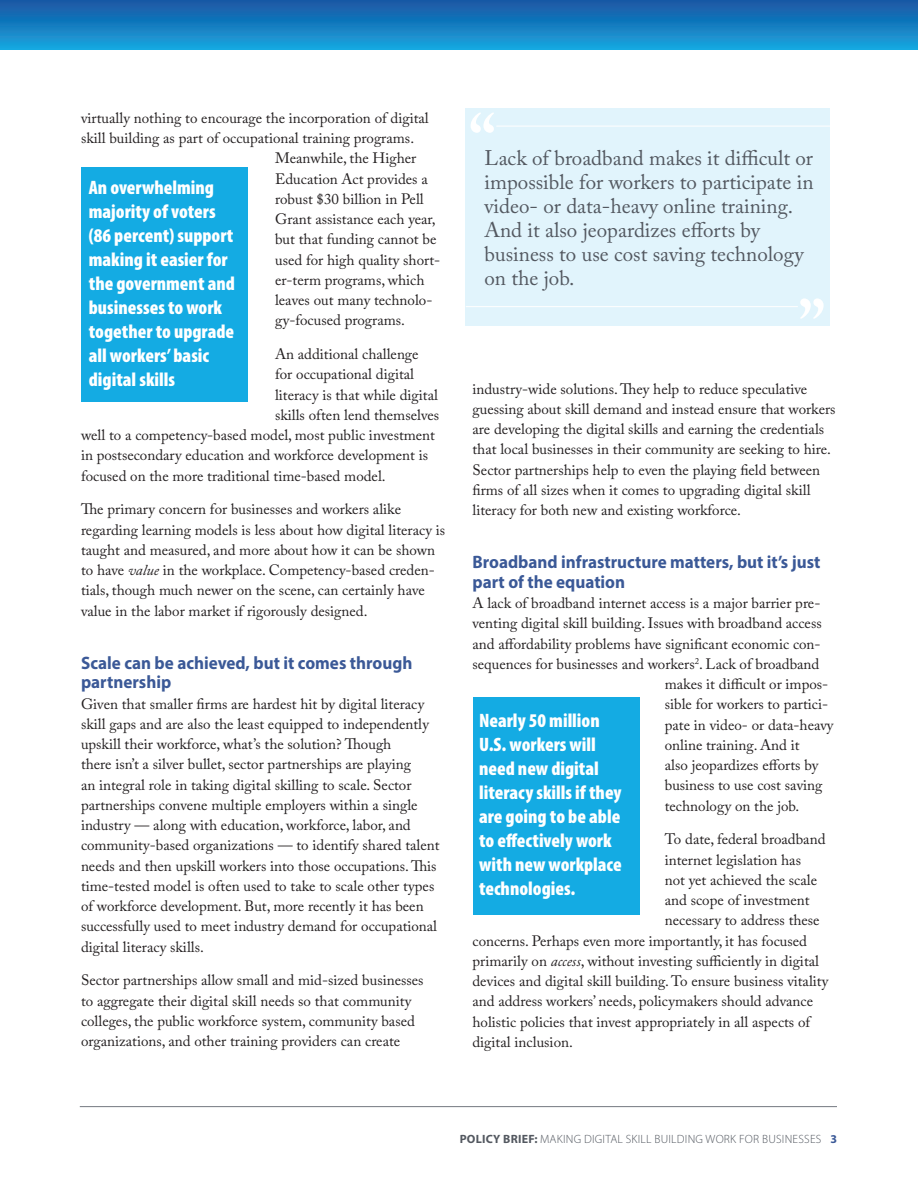
<style>
.page{position:relative;width:918px;height:1188px;background:#fff}
.page>*{position:absolute;margin:0;border:0;box-sizing:border-box;transform-origin:0 0}
.t1{font:21px/24px "Adobe Caslon Pro";color:#535860}
.t2{font:900 condensed 19.5px/24px "Myriad Pro";color:#fff}
.t3{font:700 18px/19.5px "Myriad Pro";color:#3b5997;scale:.95 1}
.t4{font:15px/20.2px "Adobe Caslon Pro";color:#231f20}
.t5{font:300 12px "Myriad Pro";letter-spacing:.02em;color:#535860}
.s1{font-style:italic}
.s2{font-weight:700}
.s3{font-weight:700;color:#3b5997}
</style>
<div class="page">
<hr style="left:80px;top:1106px;width:757px;height:1px;background:#747880">
<div style="left:473px;top:697px;width:166px;height:218px;background:#14abe3"></div>
<div style="left:81px;top:168px;width:166px;height:234px;background:#14abe3"></div>
<div style="left:466px;top:108px;width:364px;height:217px;background:#e1f4fc"></div>
<hr style="left:496px;top:126px;width:334px;height:1px;background:#fff">
<svg style="left:471px;top:113px;width:23px;height:20px"></svg>
<hr style="left:466px;top:306px;width:332px;height:1px;background:#fff">
<svg style="left:800px;top:298px;width:24px;height:21px"></svg>
<div style="left:0;top:0;width:918px;height:50px;background:linear-gradient(to bottom,#1754a2,#16a5de)"></div>
<p class="t4" style="left:81px;top:108px;width:349px">virtually nothing to encourage the incorporation of digital</p>
<p class="t4" style="left:81px;top:128px;width:335px">skill building as part of occupational training programs.</p>
<p class="t4" style="left:275px;top:148px;width:143px">Meanwhile, the Higher</p>
<p class="t4" style="left:275px;top:168px;width:154px">Education Act provides a</p>
<p class="t4" style="left:275px;top:189px;width:150px">robust $30 billion in Pell</p>
<p class="t4" style="left:275px;top:209px;width:162px">Grant assistance each year,</p>
<p class="t4" style="left:275px;top:229px;width:163px">but that funding cannot be</p>
<p class="t4" style="left:275px;top:249px;width:167px">used for high quality short-</p>
<p class="t4" style="left:275px;top:270px;width:151px">er-term programs, which</p>
<p class="t4" style="left:275px;top:290px;width:159px">leaves out many technolo-</p>
<p class="t4" style="left:275px;top:310px;width:131px">gy-focused programs.</p>
<p class="t4" style="left:275px;top:344px;width:145px">An additional challenge</p>
<p class="t4" style="left:275px;top:364px;width:140px">for occupational digital</p>
<p class="t4" style="left:275px;top:384px;width:164px">literacy is that while digital</p>
<p class="t4" style="left:275px;top:405px;width:166px">skills often lend themselves</p>
<p class="t4" style="left:81px;top:425px;width:356px">well to a competency-based model, most public investment</p>
<p class="t4" style="left:81px;top:445px;width:349px">in postsecondary education and workforce development is</p>
<p class="t4" style="left:81px;top:465px;width:306px">focused on the more traditional time-based model.</p>
<p class="t4" style="left:81px;top:499px;width:366px">The primary concern for businesses and workers alike regarding learning models is less about how digital literacy is taught and measured, and more about how it can be shown to have <span class="s1">value</span> in the workplace. Competency-based creden&shy;tials, though much newer on the scene, can certainly have value in the labor market if rigorously designed.</p>
<p class="t3" style="left:81px;top:652px;width:350px">Scale can be achieved, but it comes through partnership</p>
<p class="t4" style="left:81px;top:693px;width:360px">Given that smaller firms are hardest hit by digital literacy skill gaps and are also the least equipped to independently upskill their workforce, what’s the solution? Though<br>there isn’t a silver bullet, sector partnerships are playing<br>an integral role in taking digital skilling to scale. Sector partnerships convene multiple employers within a single industry — along with education, workforce, labor, and community-based organizations — to identify shared talent needs and then upskill workers into those occupations. This time-tested model is often used to take to scale other types of workforce development. But, more recently it has been successfully used to meet industry demand for occupational digital literacy skills.</p>
<p class="t4" style="left:81px;top:970px;width:344px">Sector partnerships allow small and mid-sized businesses to aggregate their digital skill needs so that community colleges, the public workforce system, community based organizations, and other training providers can create</p>
<h2 class="t2" style="left:89px;top:175px;width:148px">An overwhelming majority of voters (86 percent) support making it easier for the government and businesses to work together to upgrade all workers’ basic digital skills</h2>
<h1 class="t1" style="left:485px;top:146px;width:331px">Lack of broadband makes it difficult or impossible for workers to participate in video- or data-heavy online training.<br>And it also jeopardizes efforts by business to use cost saving technology on the job.</h1>
<p class="t4" style="left:472px;top:378px;width:365px">industry-wide solutions. They help to reduce speculative guessing about skill demand and instead ensure that workers are developing the digital skills and earning the credentials that local businesses in their community are seeking to hire.<br>Sector partnerships help to even the playing field between firms of all sizes when it comes to upgrading digital skill literacy for both new and existing workforce.</p>
<p class="t3" style="left:472px;top:552px;width:368px">Broadband infrastructure matters, but it’s just part of the equation</p>
<p class="t4" style="left:472px;top:593px;width:349px">A lack of broadband internet access is a major barrier pre-</p>
<p class="t4" style="left:472px;top:613px;width:351px">venting digital skill building. Issues with broadband access</p>
<p class="t4" style="left:472px;top:633px;width:350px">and affordability problems have significant economic con-</p>
<p class="t4" style="left:472px;top:654px;width:348px">sequences for businesses and workers<sup>2</sup>. Lack of broadband</p>
<p class="t4" style="left:665px;top:674px;width:165px">makes it difficult or impos-</p>
<p class="t4" style="left:665px;top:694px;width:165px">sible for workers to partici-</p>
<p class="t4" style="left:665px;top:714px;width:170px">pate in video- or data-heavy</p>
<p class="t4" style="left:665px;top:735px;width:136px">online training. And it</p>
<p class="t4" style="left:665px;top:755px;width:155px">also jeopardizes efforts by</p>
<p class="t4" style="left:665px;top:775px;width:159px">business to use cost saving</p>
<p class="t4" style="left:665px;top:795px;width:136px">technology on the job.</p>
<p class="t4" style="left:665px;top:829px;width:162px">To date, federal broadband</p>
<p class="t4" style="left:665px;top:849px;width:138px">internet legislation has</p>
<p class="t4" style="left:665px;top:870px;width:154px">not yet achieved the scale</p>
<p class="t4" style="left:665px;top:890px;width:146px">and scope of investment</p>
<p class="t4" style="left:665px;top:910px;width:156px">necessary to address these</p>
<p class="t4" style="left:473px;top:930px;width:336px">concerns. Perhaps even more importantly, it has focused</p>
<p class="t4" style="left:473px;top:951px;width:348px">primarily on <span class="s1">access</span>, without investing sufficiently in digital</p>
<p class="t4" style="left:473px;top:971px;width:357px">devices and digital skill building. To ensure business vitality</p>
<p class="t4" style="left:473px;top:991px;width:342px">and address workers’ needs, policymakers should advance</p>
<p class="t4" style="left:473px;top:1011px;width:339px">holistic policies that invest appropriately in all aspects of</p>
<p class="t4" style="left:473px;top:1032px;width:102px">digital inclusion.</p>
<h2 class="t2" style="left:479px;top:708px;width:144px">Nearly 50 million<br>U.S. workers will need new digital literacy skills if they are going to be able to effectively work with new workplace technologies.</h2>
<p class="t5" style="left:460px;top:1132px;width:379px"><span class="s2">POLICY BRIEF:</span> MAKING DIGITAL SKILL BUILDING WORK FOR BUSINESSES <span class="s3">3</span></p>
</div>
